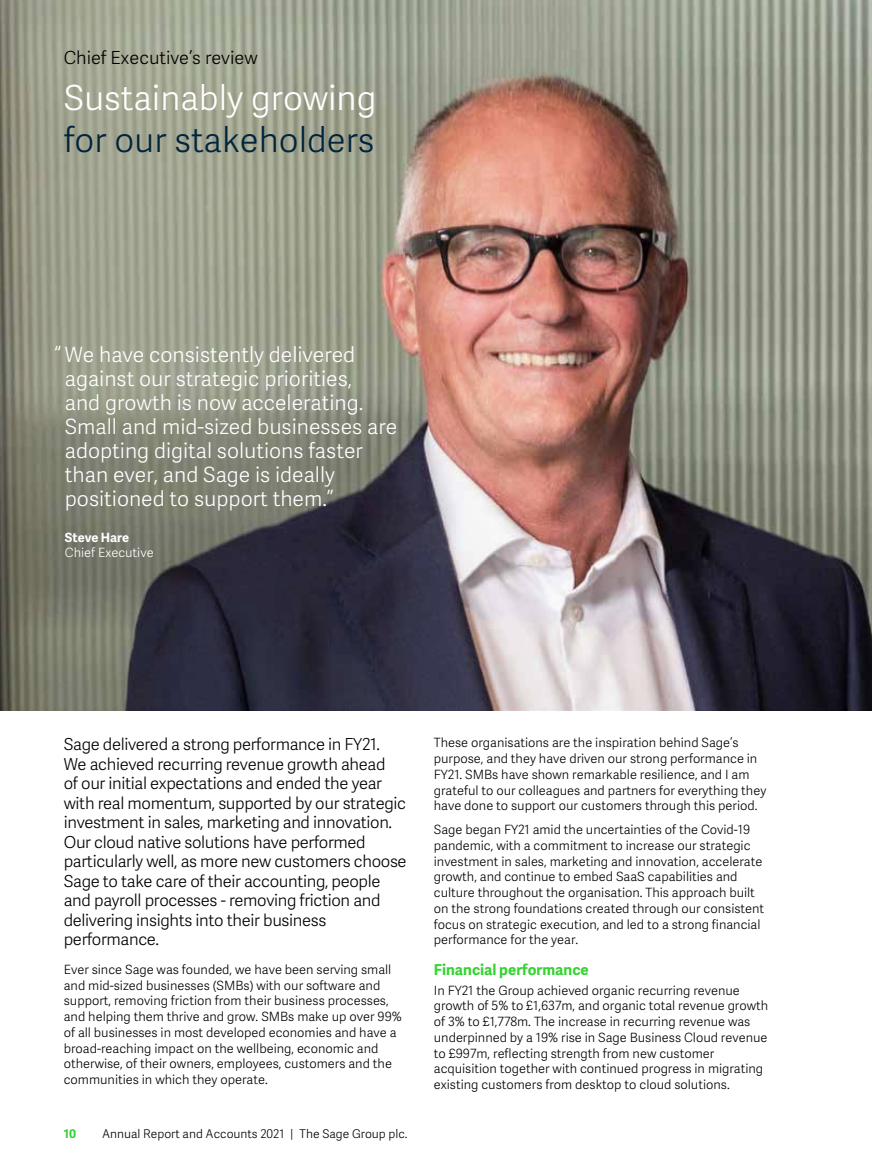
<style>
.page{position:relative;width:872px;height:1170px;background:#fff}
.page>*{position:absolute;margin:0;border:0;box-sizing:border-box;transform-origin:0 0}
.t1{font:34.5px "Adelle Sans SAGE Lt";color:#fff}
.t2{font:34.5px "Adelle Sans SAGE Lt";color:#00253d}
.t3{font:21px/24px "Adelle Sans SAGE Lt";color:#fff}
.t4{font:18px "Adelle Sans SAGE Lt";color:#000}
.t5{font:16.5px/19.5px "Adelle Sans SAGE Lt";letter-spacing:-.02em;color:#000}
.t6{font:700 15px "Adelle Sans SAGE";color:#35d331}
.t7{font:12.75px/15.8px "Adelle Sans SAGE Lt";color:#000}
.t8{font:12.75px "Adelle Sans SAGE Lt";color:#fff}
.t9{font:700 12.75px "Adelle Sans SAGE";color:#fff}
.t10{font:12px "Adelle Sans SAGE Lt";color:#000}
.t11{font:700 12px "Adelle Sans SAGE";color:#35d331}
</style>
<div class="page">
<img style="left:0;top:0;width:872px;height:710px">
<h3 class="t4" style="left:64px;top:45px;width:195px">Chief Executive’s review</h3>
<h1 class="t1" style="left:64px;top:73px;width:314px">Sustainably growing</h1>
<h1 class="t2" style="left:64px;top:115px;width:312px">for our stakeholders</h1>
<h2 class="t3" style="left:65px;top:342px;width:334px;text-indent:-11px">“ We have consistently delivered against our strategic priorities,<br>and growth is now accelerating.<br>Small and mid-sized businesses are adopting digital solutions faster than ever, and Sage is ideally positioned to support them.”</h2>
<p class="t9" style="left:65px;top:527px;width:66px">Steve Hare</p>
<p class="t8" style="left:65px;top:543px;width:90px">Chief Executive</p>
<p class="t5" style="left:64px;top:734px;width:344px">Sage delivered a strong performance in FY21.<br>We achieved recurring revenue growth ahead<br>of our initial expectations and ended the year with real momentum, supported by our strategic investment in sales, marketing and innovation.<br>Our cloud native solutions have performed particularly well, as more new customers choose Sage to take care of their accounting, people and payroll processes - removing friction and delivering insights into their business performance.</p>
<p class="t7" style="left:64px;top:960px;width:339px">Ever since Sage was founded, we have been serving small and mid-sized businesses (SMBs) with our software and support, removing friction from their business processes, and helping them thrive and grow. SMBs make up over 99% of all businesses in most developed economies and have a broad-reaching impact on the wellbeing, economic and otherwise, of their owners, employees, customers and the communities in which they operate.</p>
<p class="t11" style="left:64px;top:1124px;width:14px">10</p>
<p class="t10" style="left:102px;top:1125px;width:307px">Annual Report and Accounts 2021 | The Sage Group plc.</p>
<p class="t7" style="left:434px;top:734px;width:334px">These organisations are the inspiration behind Sage’s purpose, and they have driven our strong performance in FY21. SMBs have shown remarkable resilience, and I am grateful to our colleagues and partners for everything they have done to support our customers through this period.</p>
<p class="t7" style="left:434px;top:821px;width:332px">Sage began FY21 amid the uncertainties of the Covid-19 pandemic, with a commitment to increase our strategic investment in sales, marketing and innovation, accelerate growth, and continue to embed SaaS capabilities and culture throughout the organisation. This approach built on the strong foundations created through our consistent focus on strategic execution, and led to a strong financial performance for the year.</p>
<p class="t6" style="left:434px;top:958px;width:156px">Financial performance</p>
<p class="t7" style="left:434px;top:981px;width:336px">In FY21 the Group achieved organic recurring revenue growth of 5% to £1,637m, and organic total revenue growth of 3% to £1,778m. The increase in recurring revenue was underpinned by a 19% rise in Sage Business Cloud revenue to £997m, reflecting strength from new customer acquisition together with continued progress in migrating existing customers from desktop to cloud solutions.</p>
</div>
